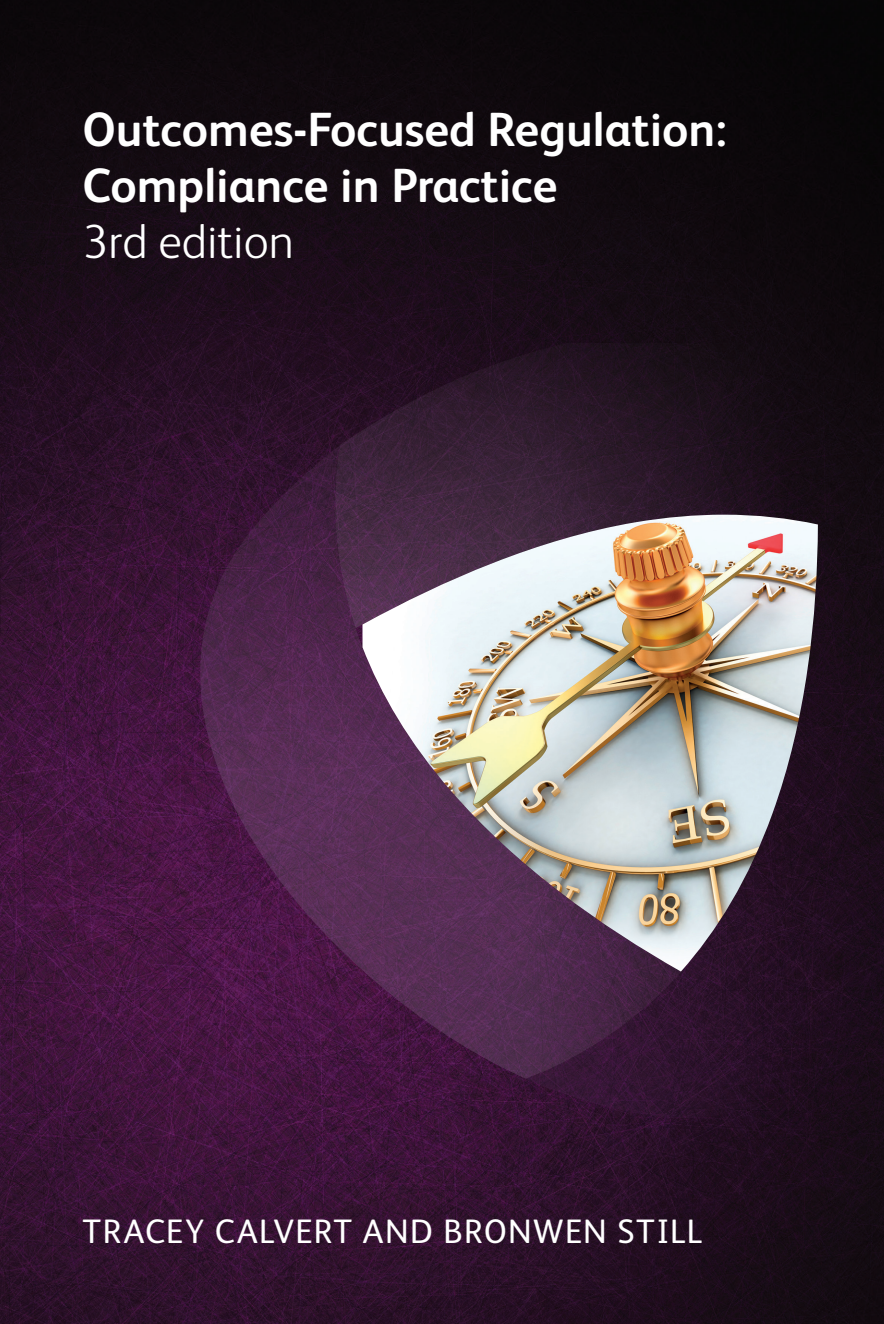
<style>
.page{position:relative;width:884px;height:1324px;background:#fff}
.page>*{position:absolute;margin:0;border:0;box-sizing:border-box;transform-origin:0 0}
.t1{font:700 48px/56px "FS Albert";color:#fff}
.t2{font:300 48px "FS Albert";color:#fff}
.t3{font:34px "FS Albert";letter-spacing:.04em;color:#fff}
</style>
<div class="page">
<img style="left:0;top:0;width:884px;height:1323px">
<svg style="left:322px;top:344px;width:468px;height:170px;fill:#231121"></svg>
<svg style="left:525px;top:971px;width:265px;height:172px;fill:#2b1129"></svg>
<svg style="left:183px;top:445px;width:498px;height:633px"></svg>
<img style="left:362px;top:514px;width:456px;height:457px">
<p class="t1" style="left:83px;top:99px;width:646px">Outcomes-Focused Regulation:<br>Compliance in Practice</p>
<p class="t2" style="left:83px;top:210px;width:213px">3rd edition</p>
<p class="t3" style="left:83px;top:1208px;width:621px">TRACEY CALVERT AND BRONWEN STILL</p>
</div>
